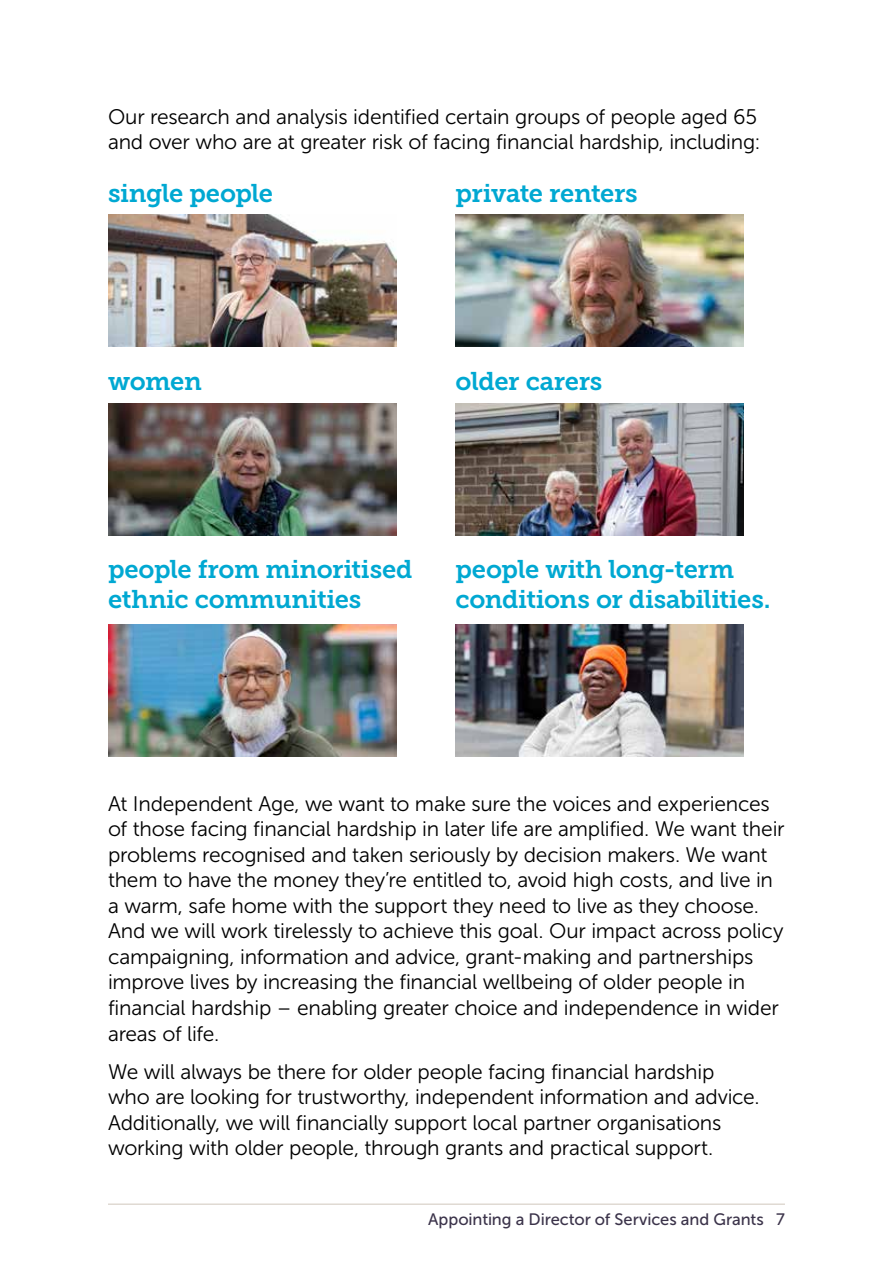
<style>
.page{position:relative;width:893px;height:1263px;background:#fff}
.page>*{position:absolute;margin:0;border:0;box-sizing:border-box;transform-origin:0 0}
.t1{font:25.5px/30px "Museo Slab 700";letter-spacing:-.015em;color:#00a8d2}
.t2{font:21px/25.5px "Museo Sans 300";letter-spacing:-.01em;color:#000}
.t3{font:16.5px "Museo Sans 500";letter-spacing:-.005em;color:#3b334a}
</style>
<div class="page">
<hr style="left:108px;top:1204px;width:677px;height:1px;background:#d0c7bd">
<img style="left:109px;top:215px;width:287px;height:132px">
<img style="left:455px;top:215px;width:288px;height:132px">
<img style="left:109px;top:404px;width:287px;height:132px">
<img style="left:455px;top:404px;width:288px;height:132px">
<img style="left:109px;top:624px;width:287px;height:132px">
<img style="left:455px;top:624px;width:288px;height:132px">
<p class="t2" style="left:108px;top:104px;width:654px">Our research and analysis identified certain groups of people aged 65 and over who are at greater risk of facing financial hardship, including:</p>
<h3 class="t1" style="left:108px;top:178px;width:167px">single people</h3>
<h3 class="t1" style="left:108px;top:366px;width:95px">women</h3>
<h3 class="t1" style="left:455px;top:178px;width:184px">private renters</h3>
<h3 class="t1" style="left:455px;top:366px;width:149px">older carers</h3>
<h3 class="t1" style="left:108px;top:554px;width:306px">people from minoritised ethnic communities</h3>
<h3 class="t1" style="left:455px;top:554px;width:317px">people with long-term conditions or disabilities.</h3>
<p class="t2" style="left:108px;top:791px;width:678px">At Independent Age, we want to make sure the voices and experiences of those facing financial hardship in later life are amplified. We want their problems recognised and taken seriously by decision makers. We want them to have the money they’re entitled to, avoid high costs, and live in a warm, safe home with the support they need to live as they choose.<br>And we will work tirelessly to achieve this goal. Our impact across policy campaigning, information and advice, grant-making and partnerships improve lives by increasing the financial wellbeing of older people in financial hardship – enabling greater choice and independence in wider areas of life.</p>
<p class="t2" style="left:108px;top:1059px;width:653px">We will always be there for older people facing financial hardship who are looking for trustworthy, independent information and advice.<br>Additionally, we will financially support local partner organisations working with older people, through grants and practical support.</p>
<p class="t3" style="left:428px;top:1210px;width:358px">Appointing a Director of Services and Grants 7</p>
</div>
